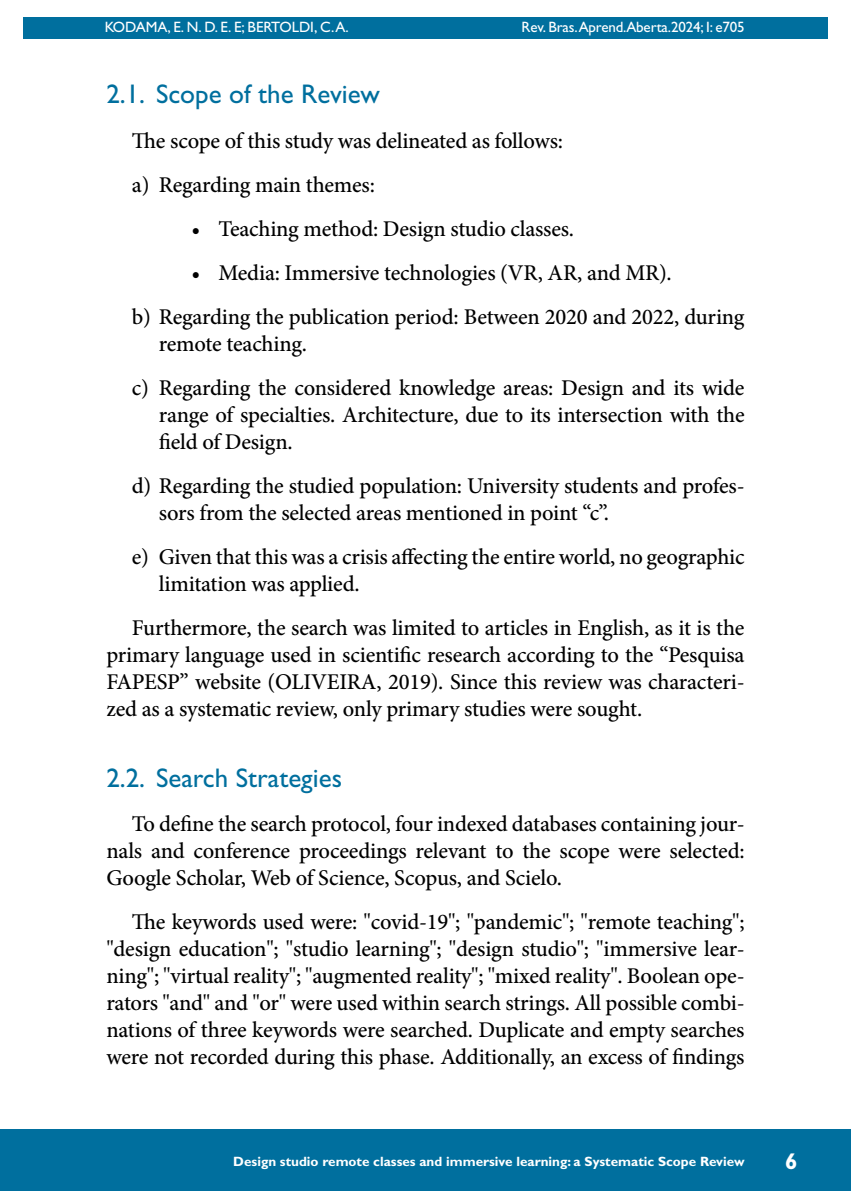
<style>
.page{position:relative;width:851px;height:1191px;background:#fff}
.page>*{position:absolute;margin:0;border:0;box-sizing:border-box;transform-origin:0 0}
.t1{font:27px "Gill Sans Std";color:#006f9e}
.t2{font:500 22.5px/27px "Minion Pro";letter-spacing:-.01em;color:#000}
.t3{font:700 22.5px "Gill Sans Std";color:#fff}
.t4{font:15px "Gill Sans Std";letter-spacing:-.01em;color:#fff}
.t5{font:700 13.5px "Gill Sans Std";color:#fff}
</style>
<div class="page">
<hr style="left:104px;top:0;width:1px;height:467px;background:#006f9e">
<div style="left:23px;top:17px;width:804px;height:21px;background:#006f9e"></div>
<div style="left:0;top:1129px;width:850px;height:62px;background:#006f9e"></div>
<p class="t4" style="left:105px;top:18px;width:245px">KODAMA, E. N. D. E. E; BERTOLDI, C. A.</p>
<p class="t4" style="left:521px;top:18px;width:224px">Rev. Bras.Aprend.Aberta.2024; I: e705</p>
<p class="t1" style="left:106px;top:79px;width:275px">2.1. Scope of the Review</p>
<p class="t2" style="left:132px;top:118px;width:432px;line-height:44px">The scope of this study was delineated as follows: a) Regarding main themes:</p>
<p class="t2" style="left:191px;top:215px;width:384px">• Teaching method: Design studio classes.</p>
<p class="t2" style="left:132px;top:250px;width:614px;line-height:44px;text-align:center">• Media: Immersive technologies (VR, AR, and MR).<br>b) Regarding the publication period: Between 2020 and 2022, during</p>
<p class="t2" style="left:132px;top:321px;width:614px;line-height:44px;text-indent:27px">remote teaching.<br>c) Regarding the considered knowledge areas: Design and its wide</p>
<p class="t2" style="left:159px;top:401px;width:587px">range of specialties. Architecture, due to its intersection with the field of Design.</p>
<p class="t2" style="left:159px;top:472px;width:587px;text-indent:-27px">d) Regarding the studied population: University students and profes&shy;sors from the selected areas mentioned in point “c”.</p>
<p class="t2" style="left:159px;top:543px;width:587px;text-indent:-27px">e) Given that this was a crisis affecting the entire world, no geographic limitation was applied.</p>
<p class="t2" style="left:106px;top:614px;width:639px;text-align:justify;text-indent:26px">Furthermore, the search was limited to articles in English, as it is the primary language used in scientific research according to the “Pesquisa FAPESP” website (OLIVEIRA, 2019). Since this review was characteri&shy;zed as a systematic review, only primary studies were sought.</p>
<p class="t1" style="left:106px;top:762px;width:237px">2.2. Search Strategies</p>
<p class="t2" style="left:106px;top:810px;width:639px;text-align:justify;text-indent:25px">To define the search protocol, four indexed databases containing jour&shy;nals and conference proceedings relevant to the scope were selected:<br>Google Scholar, Web of Science, Scopus, and Scielo.</p>
<p class="t2" style="left:106px;top:908px;width:639px;text-align:justify;text-indent:26px">The keywords used were: "covid-19"; "pandemic"; "remote teaching"; "design education"; "studio learning"; "design studio"; "immersive lear&shy;ning"; "virtual reality"; "augmented reality"; "mixed reality". Boolean ope&shy;rators "and" and "or" were used within search strings. All possible combi&shy;nations of three keywords were searched. Duplicate and empty searches were not recorded during this phase. Additionally, an excess of findings</p>
<p class="t5" style="left:233px;top:1153px;width:512px">Design studio remote classes and immersive learning: a Systematic Scope Review</p>
<p class="t3" style="left:785px;top:1148px;width:14px">6</p>
</div>
